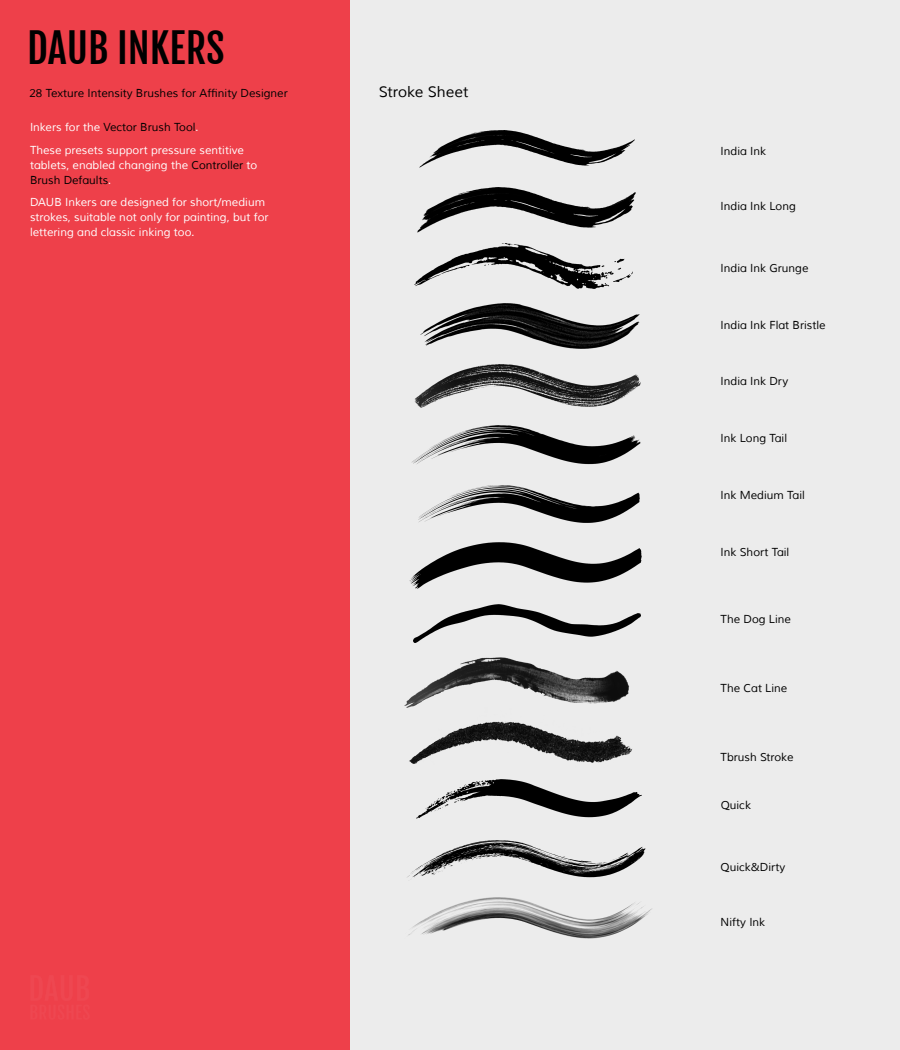
<style>
.page{position:relative;width:900px;height:1050px;background:#ececec}
.page>*{position:absolute;margin:0;border:0;box-sizing:border-box;transform-origin:0 0}
.t1{font:40px "Fjalla One";color:#000}
.t2{font:15px "font 000000001 e 38 f 8 a 8";color:#000}
.t3{font:11.25px/15px "font 000000001 e 38 f 8 a 8";color:#fff}
.t4{font:11.25px "font 000000001 e 38 f 8 a 8";color:#000}
.s1{color:#000}
</style>
<div class="page">
<div style="left:0;top:0;width:350px;height:1050px;background:#ee404a"></div>
<img style="left:419px;top:130px;width:215px;height:38px">
<img style="left:417px;top:187px;width:218px;height:46px">
<img style="left:414px;top:244px;width:219px;height:45px">
<img style="left:420px;top:303px;width:219px;height:45px">
<img style="left:414px;top:364px;width:227px;height:44px">
<img style="left:412px;top:426px;width:228px;height:39px">
<img style="left:418px;top:485px;width:222px;height:37px">
<img style="left:410px;top:542px;width:232px;height:47px">
<img style="left:414px;top:604px;width:226px;height:39px">
<img style="left:405px;top:657px;width:224px;height:50px">
<img style="left:408px;top:706px;width:224px;height:58px">
<img style="left:416px;top:779px;width:225px;height:39px">
<img style="left:407px;top:840px;width:238px;height:38px">
<img style="left:408px;top:897px;width:244px;height:42px">
<h1 class="t1" style="left:27px;top:23px;width:199px">DAUB INKERS</h1>
<p class="t4" style="left:29px;top:86px;width:260px">28 Texture Intensity Brushes for Affinity Designer</p>
<h2 class="t2" style="left:379px;top:82px;width:91px">Stroke Sheet</h2>
<p class="t3" style="left:30px;top:117px;width:216px;line-height:22.5px">Inkers for the <span class="s1">Vector Brush Tool</span>.<br>These presets support pressure sentitive</p>
<p class="t3" style="left:30px;top:158px;width:229px">tablets, enabled changing the <span class="s1">Controller</span> to<br><span class="s1">Brush Defaults</span>.</p>
<p class="t3" style="left:30px;top:195px;width:240px">DAUB Inkers are designed for short/medium strokes, suitable not only for painting, but for lettering and classic inking too.</p>
<p class="t4" style="left:721px;top:144px;width:47px">India Ink</p>
<p class="t4" style="left:721px;top:199px;width:77px">India Ink Long</p>
<p class="t4" style="left:721px;top:261px;width:89px">India Ink Grunge</p>
<p class="t4" style="left:721px;top:318px;width:106px">India Ink Flat Bristle</p>
<p class="t4" style="left:721px;top:375px;width:69px">India Ink Dry</p>
<p class="t4" style="left:721px;top:431px;width:68px">Ink Long Tail</p>
<p class="t4" style="left:721px;top:488px;width:86px">Ink Medium Tail</p>
<p class="t4" style="left:721px;top:545px;width:70px">Ink Short Tail</p>
<p class="t4" style="left:721px;top:612px;width:72px">The Dog Line</p>
<p class="t4" style="left:721px;top:681px;width:68px">The Cat Line</p>
<p class="t4" style="left:721px;top:750px;width:74px">Tbrush Stroke</p>
<p class="t4" style="left:721px;top:798px;width:32px">Quick</p>
<p class="t4" style="left:721px;top:860px;width:66px">Quick&amp;Dirty</p>
<p class="t4" style="left:721px;top:916px;width:46px">Nifty Ink</p>
</div>
